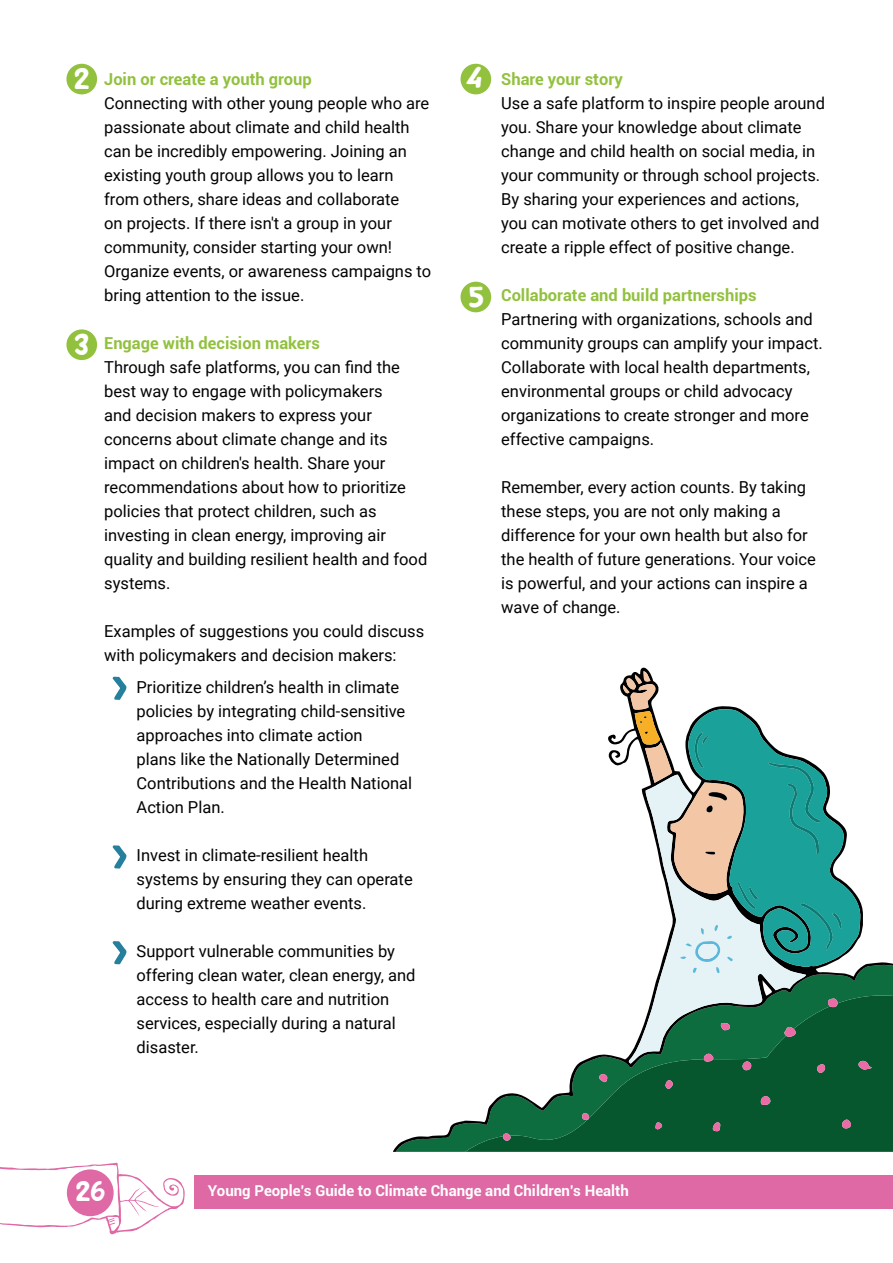
<style>
.page{position:relative;width:893px;height:1263px;background:#fff}
.page>*{position:absolute;margin:0;border:0;box-sizing:border-box;transform-origin:0 0}
.t1{font:28.5px "Bluberry";color:#fff}
.t2{font:27px "Bluberry";color:#fff}
.t3{font:16.5px/24px "Roboto";color:#030304}
.t4{font:700 16.5px "Roboto";color:#92c13e}
.t5{font:700 15px "Roboto";color:#fff}
</style>
<div class="page">
<div style="left:195px;top:1175px;width:698px;height:33px;background:#de69a5"></div>
<svg style="left:0;top:1162px;width:185px;height:72px"></svg>
<svg style="left:113px;top:677px;width:13px;height:23px"></svg>
<svg style="left:113px;top:845px;width:13px;height:23px"></svg>
<svg style="left:113px;top:941px;width:13px;height:23px"></svg>
<svg style="left:393px;top:667px;width:500px;height:485px"></svg>
<svg style="left:858px;top:1060px;width:14px;height:10px"></svg>
<svg style="left:761px;top:1096px;width:10px;height:9px"></svg>
<svg style="left:828px;top:998px;width:10px;height:9px"></svg>
<svg style="left:842px;top:1119px;width:9px;height:9px"></svg>
<div style="left:742px;top:1061px;width:9px;height:9px;background:#ea6ba5;border-radius:4px"></div>
<svg style="left:816px;top:1063px;width:9px;height:10px"></svg>
<svg style="left:713px;top:1122px;width:7px;height:9px"></svg>
<svg style="left:599px;top:1074px;width:8px;height:8px"></svg>
<svg style="left:665px;top:1080px;width:8px;height:9px"></svg>
<svg style="left:502px;top:1133px;width:9px;height:8px"></svg>
<svg style="left:582px;top:1113px;width:8px;height:7px"></svg>
<svg style="left:655px;top:1121px;width:7px;height:8px"></svg>
<svg style="left:628px;top:973px;width:178px;height:91px;background:#6c9e88"></svg>
<svg style="left:622px;top:671px;width:238px;height:302px"></svg>
<div style="left:64px;top:62px;width:35px;height:34px;border:4px solid #fff;border-radius:50%"></div>
<div style="left:66px;top:64px;width:31px;height:30px;background:#92c13e;border-radius:50%"></div>
<div style="left:64px;top:327px;width:35px;height:35px;border:4px solid #fff;border-radius:50%"></div>
<div style="left:66px;top:329px;width:31px;height:31px;background:#92c13e;border-radius:50%"></div>
<div style="left:458px;top:62px;width:35px;height:34px;border:4px solid #fff;border-radius:50%"></div>
<div style="left:460px;top:64px;width:31px;height:30px;background:#92c13e;border-radius:50%"></div>
<div style="left:458px;top:280px;width:35px;height:34px;border:4px solid #fff;border-radius:50%"></div>
<div style="left:460px;top:282px;width:31px;height:30px;background:#92c13e;border-radius:50%"></div>
<h1 class="t1" style="left:74px;top:65px;width:17px">2</h1>
<h1 class="t1" style="left:74px;top:331px;width:17px">3</h1>
<p class="t4" style="left:104px;top:67px;width:209px">Join or create a youth group</p>
<p class="t3" style="left:104px;top:90px;width:329px">Connecting with other young people who are passionate about climate and child health can be incredibly empowering. Joining an existing youth group allows you to learn from others, share ideas and collaborate<br>on projects. If there isn't a group in your community, consider starting your own!<br>Organize events, or awareness campaigns to bring attention to the issue.</p>
<p class="t4" style="left:104px;top:331px;width:217px">Engage with decision makers</p>
<p class="t3" style="left:104px;top:354px;width:325px">Through safe platforms, you can find the best way to engage with policymakers<br>and decision makers to express your concerns about climate change and its impact on children's health. Share your recommendations about how to prioritize policies that protect children, such as investing in clean energy, improving air quality and building resilient health and food systems.</p>
<p class="t3" style="left:104px;top:618px;width:322px">Examples of suggestions you could discuss with policymakers and decision makers:</p>
<p class="t3" style="left:137px;top:675px;width:277px">Prioritize children’s health in climate policies by integrating child-sensitive approaches into climate action<br>plans like the Nationally Determined Contributions and the Health National Action Plan.</p>
<p class="t3" style="left:137px;top:843px;width:278px">Invest in climate-resilient health systems by ensuring they can operate during extreme weather events.</p>
<p class="t3" style="left:137px;top:939px;width:280px">Support vulnerable communities by offering clean water, clean energy, and access to health care and nutrition services, especially during a natural disaster.</p>
<h1 class="t1" style="left:466px;top:64px;width:19px">4</h1>
<h1 class="t1" style="left:468px;top:284px;width:18px">5</h1>
<p class="t4" style="left:501px;top:67px;width:123px">Share your story</p>
<p class="t3" style="left:501px;top:90px;width:325px">Use a safe platform to inspire people around you. Share your knowledge about climate change and child health on social media, in your community or through school projects.<br>By sharing your experiences and actions, you can motivate others to get involved and create a ripple effect of positive change.</p>
<p class="t4" style="left:501px;top:283px;width:257px">Collaborate and build partnerships</p>
<p class="t3" style="left:501px;top:306px;width:323px">Partnering with organizations, schools and community groups can amplify your impact.<br>Collaborate with local health departments, environmental groups or child advocacy organizations to create stronger and more effective campaigns.</p>
<p class="t3" style="left:501px;top:474px;width:316px">Remember, every action counts. By taking these steps, you are not only making a difference for your own health but also for the health of future generations. Your voice is powerful, and your actions can inspire a wave of change.</p>
<h2 class="t2" style="left:76px;top:1179px;width:32px">26</h2>
<p class="t5" style="left:208px;top:1180px;width:423px">Young People’s Guide to Climate Change and Children’s Health</p>
</div>
